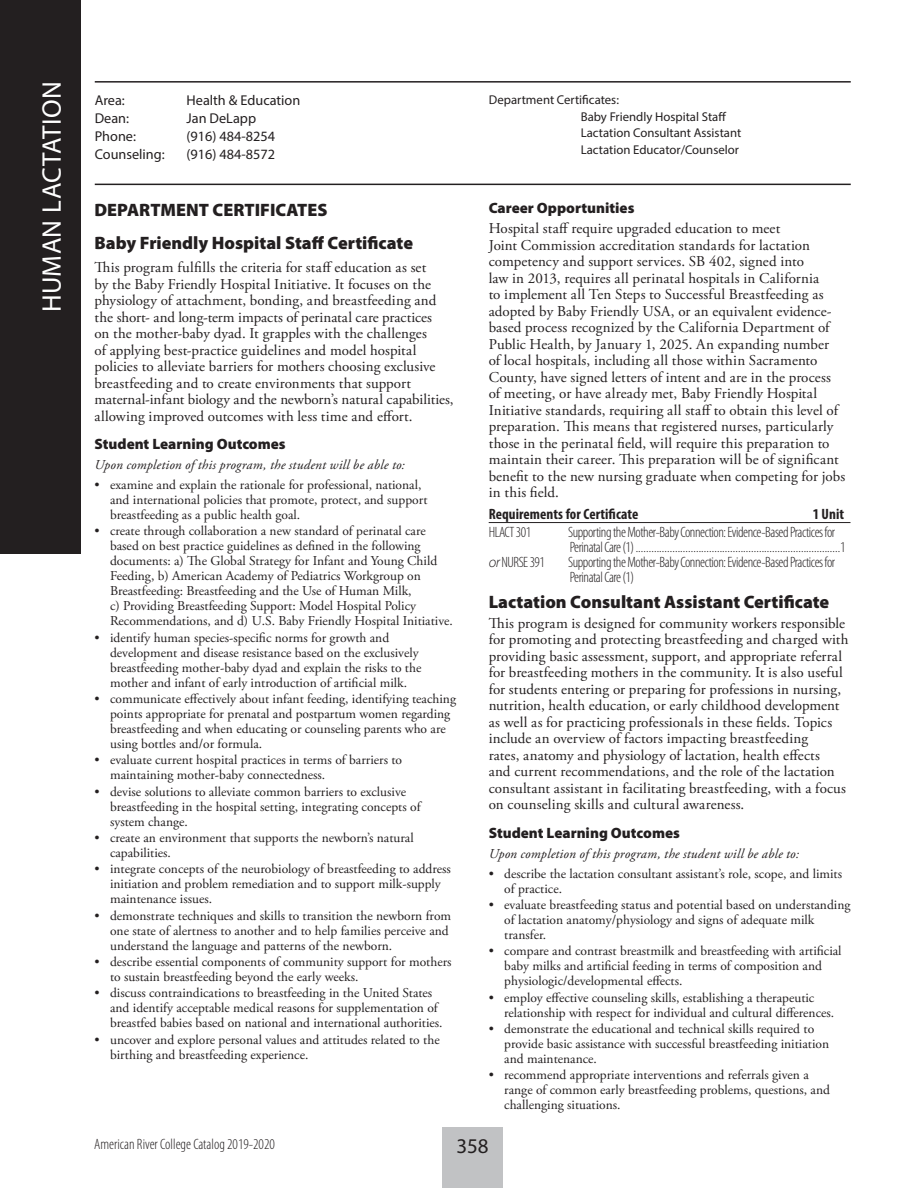
<style>
.page{position:relative;width:918px;height:1188px;background:#fff}
.page>*{position:absolute;margin:0;border:0;box-sizing:border-box;transform-origin:0 0}
._2018-Page_Head_Left{font:27px "Myriad Pro";letter-spacing:.02em;color:#fff}
.t1{font:21px "Myriad Pro";color:#231f20}
._2018-Heading_2{font:900 18px "Myriad Pro";color:#231f20}
._2018-Heading_1{font:900 18px "Myriad Pro";color:#231f20}
._2018-Body_text{font:15px/16.5px "Adobe Garamond Pro";letter-spacing:.01em;color:#231f20}
._2018-Table_text{font:300 condensed 15px/15px "Myriad Pro";letter-spacing:-.03em;color:#231f20}
._2018-Heading_3{font:900 15px "Myriad Pro";color:#231f20}
._2018-Table_text-2{font:300 condensed 15px "Myriad Pro";color:#231f20}
._2018-Table_Head_UL{font:700 condensed 15px "Myriad Pro";letter-spacing:.005em;color:#231f20}
._2018-Header_text{font:14.25px "Myriad Pro";color:#231f20}
._2018-Body_text-just{font:13.5px/15px "Adobe Garamond Pro";color:#231f20}
._2018-Body_text-2{font:italic 13.5px "Adobe Garamond Pro";letter-spacing:.015em;color:#231f20}
._2018-Header_text_2{font:12.75px "Myriad Pro";color:#231f20}
.s1{font-style:italic;font-stretch:normal}
</style>
<div class="page">
<div style="left:442px;top:1127px;width:61px;height:61px;background:#c1c2c4"></div>
<div style="left:0;top:0;width:81px;height:554px;background:#231f20"></div>
<hr style="left:95px;top:184px;width:756px;height:1px;background:#231f20">
<hr style="left:489px;top:522px;width:361px;height:1px;background:#231f20">
<hr style="left:95px;top:81px;width:756px;height:2px;background:#231f20">
<p class="_2018-Page_Head_Left" style="left:35px;top:312px;width:233px;rotate:-90deg">HUMAN LACTATION</p>
<p class="_2018-Header_text" style="left:95px;top:92px;width:32px">Area:</p>
<p class="_2018-Header_text" style="left:187px;top:92px;width:115px">Health &amp; Education</p>
<p class="_2018-Header_text" style="left:95px;top:110px;width:36px">Dean:</p>
<p class="_2018-Header_text" style="left:187px;top:110px;width:71px">Jan DeLapp</p>
<p class="_2018-Header_text" style="left:95px;top:128px;width:43px">Phone:</p>
<p class="_2018-Header_text" style="left:187px;top:128px;width:90px">(916) 484-8254</p>
<p class="_2018-Header_text" style="left:95px;top:146px;width:71px">Counseling:</p>
<p class="_2018-Header_text" style="left:187px;top:146px;width:90px">(916) 484-8572</p>
<p class="_2018-Heading_1" style="left:94px;top:199px;width:234px">DEPARTMENT CERTIFICATES</p>
<p class="_2018-Heading_2" style="left:94px;top:232px;width:320px">Baby Friendly Hospital Staff Certificate</p>
<p class="_2018-Body_text" style="left:94px;top:260px;width:361px">This program fulfills the criteria for staff education as set<br>by the Baby Friendly Hospital Initiative. It focuses on the physiology of attachment, bonding, and breastfeeding and the short- and long-term impacts of perinatal care practices<br>on the mother-baby dyad. It grapples with the challenges<br>of applying best-practice guidelines and model hospital policies to alleviate barriers for mothers choosing exclusive breastfeeding and to create environments that support maternal-infant biology and the newborn’s natural capabilities, allowing improved outcomes with less time and effort.</p>
<p class="_2018-Heading_3" style="left:94px;top:435px;width:193px">Student Learning Outcomes</p>
<p class="_2018-Body_text-2" style="left:94px;top:457px;width:312px">Upon completion of this program, the student will be able to:</p>
<p class="_2018-Body_text-just" style="left:110px;top:478px;width:319px;text-indent:-16px">• examine and explain the rationale for professional, national, and international policies that promote, protect, and support breastfeeding as a public health goal.</p>
<p class="_2018-Body_text-just" style="left:110px;top:524px;width:344px;text-indent:-16px">• create through collaboration a new standard of perinatal care based on best practice guidelines as defined in the following documents: a) The Global Strategy for Infant and Young Child Feeding, b) American Academy of Pediatrics Workgroup on Breastfeeding: Breastfeeding and the Use of Human Milk,<br>c) Providing Breastfeeding Support: Model Hospital Policy Recommendations, and d) U.S. Baby Friendly Hospital Initiative.</p>
<p class="_2018-Body_text-just" style="left:110px;top:630px;width:313px;text-indent:-16px">• identify human species-specific norms for growth and development and disease resistance based on the exclusively breastfeeding mother-baby dyad and explain the risks to the mother and infant of early introduction of artificial milk.</p>
<p class="_2018-Body_text-just" style="left:110px;top:692px;width:347px;text-indent:-16px">• communicate effectively about infant feeding, identifying teaching points appropriate for prenatal and postpartum women regarding breastfeeding and when educating or counseling parents who are using bottles and/or formula.</p>
<p class="_2018-Body_text-just" style="left:110px;top:753px;width:294px;text-indent:-16px">• evaluate current hospital practices in terms of barriers to maintaining mother-baby connectedness.</p>
<p class="_2018-Body_text-just" style="left:110px;top:784px;width:312px;text-indent:-16px">• devise solutions to alleviate common barriers to exclusive breastfeeding in the hospital setting, integrating concepts of system change.</p>
<p class="_2018-Body_text-just" style="left:110px;top:831px;width:305px;text-indent:-16px">• create an environment that supports the newborn’s natural capabilities.</p>
<p class="_2018-Body_text-just" style="left:110px;top:862px;width:342px;text-indent:-16px">• integrate concepts of the neurobiology of breastfeeding to address initiation and problem remediation and to support milk-supply maintenance issues.</p>
<p class="_2018-Body_text-just" style="left:110px;top:908px;width:343px;text-indent:-16px">• demonstrate techniques and skills to transition the newborn from one state of alertness to another and to help families perceive and understand the language and patterns of the newborn.</p>
<p class="_2018-Body_text-just" style="left:110px;top:955px;width:343px;text-indent:-16px">• describe essential components of community support for mothers to sustain breastfeeding beyond the early weeks.</p>
<p class="_2018-Body_text-just" style="left:110px;top:986px;width:334px;text-indent:-16px">• discuss contraindications to breastfeeding in the United States and identify acceptable medical reasons for supplementation of breastfed babies based on national and international authorities.</p>
<p class="_2018-Body_text-just" style="left:110px;top:1032px;width:331px;text-indent:-16px">• uncover and explore personal values and attitudes related to the birthing and breastfeeding experience.</p>
<p class="_2018-Header_text_2" style="left:489px;top:92px;width:132px">Department Certificates:</p>
<p class="_2018-Header_text_2" style="left:581px;top:109px;width:147px">Baby Friendly Hospital Staff</p>
<p class="_2018-Header_text_2" style="left:581px;top:125px;width:162px">Lactation Consultant Assistant</p>
<p class="_2018-Header_text_2" style="left:581px;top:142px;width:160px">Lactation Educator/Counselor</p>
<p class="_2018-Heading_3" style="left:489px;top:200px;width:147px">Career Opportunities</p>
<p class="_2018-Body_text" style="left:489px;top:221px;width:358px">Hospital staff require upgraded education to meet<br>Joint Commission accreditation standards for lactation competency and support services. SB 402, signed into<br>law in 2013, requires all perinatal hospitals in California<br>to implement all Ten Steps to Successful Breastfeeding as adopted by Baby Friendly USA, or an equivalent evidence&shy;based process recognized by the California Department of Public Health, by January 1, 2025. An expanding number<br>of local hospitals, including all those within Sacramento County, have signed letters of intent and are in the process of meeting, or have already met, Baby Friendly Hospital Initiative standards, requiring all staff to obtain this level of preparation. This means that registered nurses, particularly those in the perinatal field, will require this preparation to maintain their career. This preparation will be of significant benefit to the new nursing graduate when competing for jobs in this field.</p>
<p class="_2018-Table_Head_UL" style="left:489px;top:505px;width:151px">Requirements for Certificate</p>
<p class="_2018-Table_Head_UL" style="left:813px;top:505px;width:33px">1 Unit</p>
<p class="_2018-Table_text" style="left:489px;top:525px;width:44px">HLACT 301</p>
<p class="_2018-Table_text" style="left:568px;top:525px;width:279px">Supporting the Mother-Baby Connection: Evidence-Based Practices for<br>Perinatal Care (1)..............................................................................1</p>
<p class="_2018-Table_text" style="left:489px;top:555px;width:58px"><span class="s1">or</span> NURSE 391</p>
<p class="_2018-Table_text" style="left:568px;top:555px;width:269px">Supporting the Mother-Baby Connection: Evidence-Based Practices for<br>Perinatal Care (1)</p>
<p class="_2018-Heading_2" style="left:489px;top:592px;width:342px">Lactation Consultant Assistant Certificate</p>
<p class="_2018-Body_text" style="left:489px;top:615px;width:361px">This program is designed for community workers responsible for promoting and protecting breastfeeding and charged with providing basic assessment, support, and appropriate referral for breastfeeding mothers in the community. It is also useful for students entering or preparing for professions in nursing, nutrition, health education, or early childhood development as well as for practicing professionals in these fields. Topics include an overview of factors impacting breastfeeding<br>rates, anatomy and physiology of lactation, health effects<br>and current recommendations, and the role of the lactation consultant assistant in facilitating breastfeeding, with a focus on counseling skills and cultural awareness.</p>
<p class="_2018-Heading_3" style="left:489px;top:824px;width:193px">Student Learning Outcomes</p>
<p class="_2018-Body_text-2" style="left:489px;top:845px;width:312px">Upon completion of this program, the student will be able to:</p>
<p class="_2018-Body_text-just" style="left:504px;top:866px;width:339px;text-indent:-16px">• describe the lactation consultant assistant’s role, scope, and limits of practice.</p>
<p class="_2018-Body_text-just" style="left:504px;top:898px;width:348px;text-indent:-16px">• evaluate breastfeeding status and potential based on understanding of lactation anatomy/physiology and signs of adequate milk transfer.</p>
<p class="_2018-Body_text-just" style="left:504px;top:944px;width:339px;text-indent:-16px">• compare and contrast breastmilk and breastfeeding with artificial baby milks and artificial feeding in terms of composition and physiologic/developmental effects.</p>
<p class="_2018-Body_text-just" style="left:504px;top:990px;width:331px;text-indent:-16px">• employ effective counseling skills, establishing a therapeutic relationship with respect for individual and cultural differences.</p>
<p class="_2018-Body_text-just" style="left:504px;top:1022px;width:326px;text-indent:-16px">• demonstrate the educational and technical skills required to provide basic assistance with successful breastfeeding initiation and maintenance.</p>
<p class="_2018-Body_text-just" style="left:504px;top:1068px;width:327px;text-indent:-16px">• recommend appropriate interventions and referrals given a range of common early breastfeeding problems, questions, and challenging situations.</p>
<p class="_2018-Table_text-2" style="left:94px;top:1136px;width:182px">American River College Catalog 2019-2020</p>
<h2 class="t1" style="left:456px;top:1133px;width:34px">358</h2>
</div>
